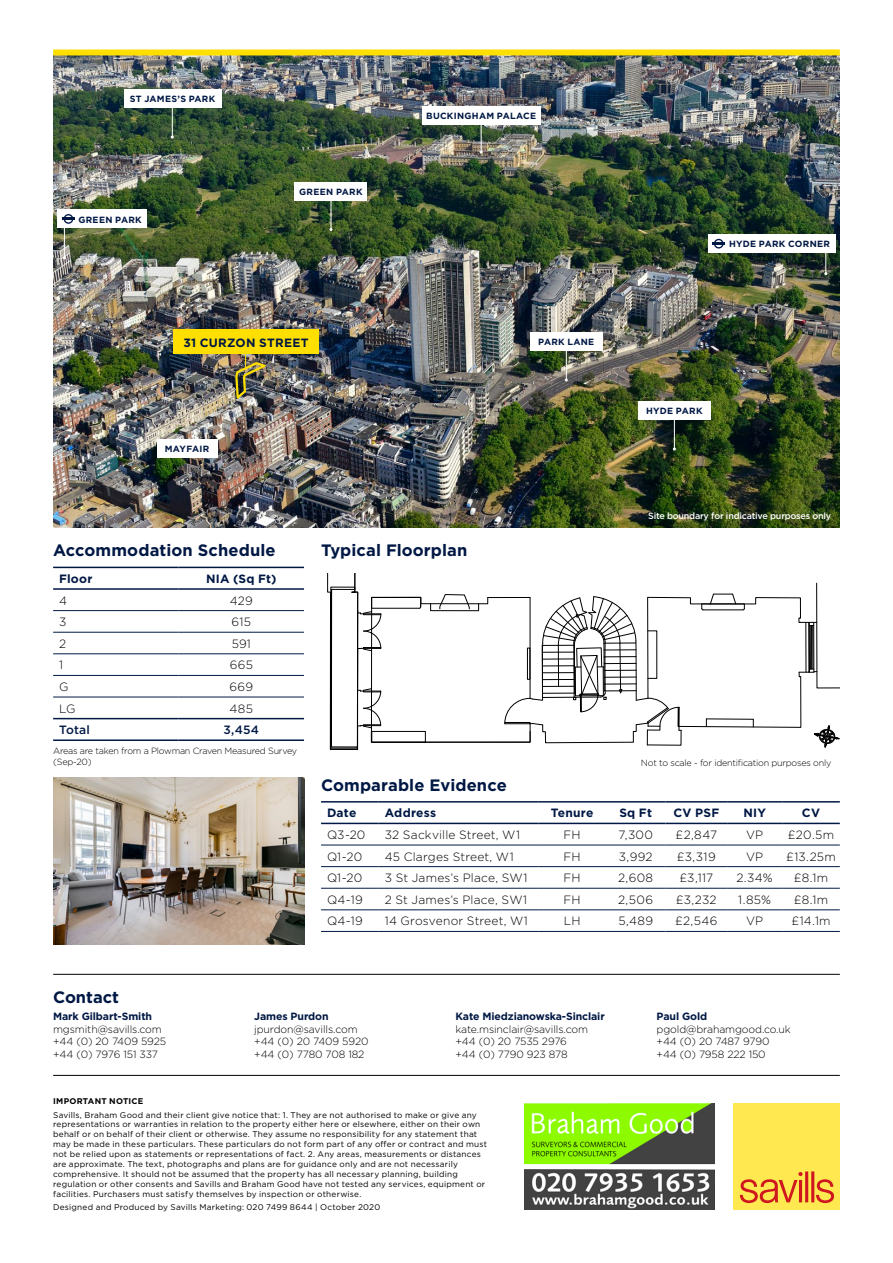
<style>
.page{position:relative;width:893px;height:1263px;background:#fff}
.page>*{position:absolute;margin:0;border:0;box-sizing:border-box;transform-origin:0 0}
.t1{font:700 16.5px "Gotham";letter-spacing:.005em;color:#001844}
.t2{font:300 12px "Gotham";letter-spacing:.02em;color:#000}
.t3{font:700 12px "Gotham";letter-spacing:.02em;color:#001844}
.t4{font:500 12px "Gotham";letter-spacing:.015em;color:#001844}
.t5{font:300 10.5px/12.6px "Gotham";letter-spacing:-.01em;color:#000}
.t6{font:700 10.5px "Gotham";letter-spacing:-.01em;color:#001844}
.t7{font:300 9px/10.8px "Gotham";letter-spacing:-.025em;color:#000}
.t8{font:700 9px "Gotham";letter-spacing:.03em;color:#001844}
.t9{font:500 9px "Gotham";letter-spacing:-.025em;color:#fff}
.t10{font:8.25px/9.9px "Gotham";letter-spacing:.025em;color:#000}
.t11{font:700 8.25px "Gotham";letter-spacing:.03em;color:#000}
</style>
<div class="page">
<hr style="left:321px;top:845px;width:58px;height:1px;background:#001844">
<hr style="left:321px;top:866px;width:58px;height:1px;background:#001844">
<hr style="left:321px;top:888px;width:58px;height:1px;background:#001844">
<hr style="left:321px;top:909px;width:58px;height:1px;background:#001844">
<hr style="left:321px;top:931px;width:58px;height:1px;background:#001844">
<hr style="left:321px;top:801px;width:58px;height:1px;background:#001844">
<hr style="left:321px;top:823px;width:58px;height:1px;background:#001844">
<hr style="left:53px;top:610px;width:126px;height:1px;background:#001844">
<hr style="left:179px;top:610px;width:125px;height:1px;background:#001844">
<hr style="left:53px;top:632px;width:126px;height:1px;background:#001844">
<hr style="left:179px;top:632px;width:125px;height:1px;background:#001844">
<hr style="left:53px;top:653px;width:126px;height:1px;background:#001844">
<hr style="left:179px;top:653px;width:125px;height:1px;background:#001844">
<hr style="left:53px;top:675px;width:126px;height:1px;background:#001844">
<hr style="left:179px;top:675px;width:125px;height:1px;background:#001844">
<hr style="left:53px;top:697px;width:126px;height:1px;background:#001844">
<hr style="left:179px;top:697px;width:125px;height:1px;background:#001844">
<hr style="left:53px;top:567px;width:126px;height:1px;background:#001844">
<hr style="left:179px;top:567px;width:125px;height:1px;background:#001844">
<hr style="left:53px;top:588px;width:126px;height:2px;background:#001844">
<hr style="left:179px;top:588px;width:125px;height:2px;background:#001844">
<hr style="left:53px;top:718px;width:126px;height:1px;background:#001844">
<hr style="left:179px;top:718px;width:125px;height:1px;background:#001844">
<hr style="left:53px;top:739px;width:126px;height:2px;background:#001844">
<hr style="left:179px;top:739px;width:125px;height:2px;background:#001844">
<img style="left:53px;top:778px;width:251px;height:167px">
<img style="left:53px;top:55px;width:787px;height:472px">
<div style="left:422px;top:106px;width:118px;height:18px;background:#fff"></div>
<div style="left:638px;top:402px;width:73px;height:18px;background:#fff"></div>
<div style="left:530px;top:333px;width:73px;height:18px;background:#fff"></div>
<div style="left:294px;top:182px;width:73px;height:18px;background:#fff"></div>
<div style="left:124px;top:90px;width:97px;height:18px;background:#fff"></div>
<div style="left:157px;top:439px;width:60px;height:19px;background:#fff"></div>
<div style="left:173px;top:330px;width:146px;height:24px;background:#fedf00"></div>
<svg style="left:480px;top:124px;width:3px;height:30px"></svg>
<hr style="left:674px;top:419px;width:1px;height:30px;background:#fff">
<hr style="left:566px;top:350px;width:1px;height:30px;background:#fff">
<svg style="left:329px;top:200px;width:1px;height:31px"></svg>
<hr style="left:172px;top:107px;width:1px;height:30px;background:#fff">
<hr style="left:64px;top:228px;width:1px;height:30px;background:#fff">
<hr style="left:825px;top:244px;width:1px;height:30px;background:#fff">
<img style="left:234px;top:354px;width:37px;height:48px">
<div style="left:57px;top:210px;width:90px;height:18px;background:#fff"></div>
<svg style="left:62px;top:214px;width:12px;height:10px"></svg>
<div style="left:708px;top:235px;width:127px;height:18px;background:#fff"></div>
<svg style="left:713px;top:239px;width:12px;height:10px"></svg>
<img style="left:330px;top:55px;width:102px;height:473px">
<img style="left:524px;top:1103px;width:190px;height:107px">
<svg style="left:327px;top:573px;width:513px;height:359px"></svg>
<div style="left:53px;top:49px;width:787px;height:6px;background:#fedf00"></div>
<hr style="left:53px;top:1075px;width:787px;height:1px;background:#000">
<hr style="left:53px;top:974px;width:787px;height:1px;background:#000">
<div style="left:733px;top:1103px;width:107px;height:107px;background:#ffe850"></div>
<svg style="left:740px;top:1171px;width:94px;height:32px"></svg>
<p class="t8" style="left:130px;top:93px;width:87px">ST JAMES’S PARK</p>
<p class="t8" style="left:78px;top:213px;width:65px">GREEN PARK</p>
<p class="t8" style="left:299px;top:186px;width:65px">GREEN PARK</p>
<h2 class="t3" style="left:183px;top:334px;width:127px">31 CURZON STREET</h2>
<p class="t8" style="left:165px;top:443px;width:46px">MAYFAIR</p>
<p class="t8" style="left:426px;top:110px;width:111px">BUCKINGHAM PALACE</p>
<p class="t8" style="left:538px;top:336px;width:58px">PARK LANE</p>
<h1 class="t1" style="left:53px;top:540px;width:224px">Accommodation Schedule</h1>
<h2 class="t3" style="left:59px;top:571px;width:35px">Floor</h2>
<h2 class="t3" style="left:206px;top:571px;width:72px">NIA (Sq Ft)</h2>
<h2 class="t2" style="left:59px;top:593px;width:9px">4</h2>
<h2 class="t2" style="left:230px;top:593px;width:24px">429</h2>
<h2 class="t2" style="left:59px;top:614px;width:9px">3</h2>
<h2 class="t2" style="left:231px;top:614px;width:21px">615</h2>
<h2 class="t2" style="left:59px;top:636px;width:9px">2</h2>
<h2 class="t2" style="left:232px;top:636px;width:21px">591</h2>
<h2 class="t2" style="left:59px;top:658px;width:6px">1</h2>
<h2 class="t2" style="left:230px;top:658px;width:25px">665</h2>
<h2 class="t2" style="left:59px;top:679px;width:11px">G</h2>
<h2 class="t2" style="left:230px;top:679px;width:25px">669</h2>
<h2 class="t2" style="left:59px;top:701px;width:18px">LG</h2>
<h2 class="t2" style="left:230px;top:701px;width:25px">485</h2>
<h2 class="t4" style="left:59px;top:722px;width:32px">Total</h2>
<h2 class="t4" style="left:223px;top:722px;width:37px">3,454</h2>
<p class="t7" style="left:53px;top:745px;width:246px">Areas are taken from a Plowman Craven Measured Survey (Sep-20)</p>
<h1 class="t1" style="left:321px;top:540px;width:148px">Typical Floorplan</h1>
<p class="t8" style="left:729px;top:238px;width:103px">HYDE PARK CORNER</p>
<p class="t8" style="left:646px;top:405px;width:58px">HYDE PARK</p>
<p class="t9" style="left:648px;top:510px;width:185px">Site boundary for indicative purposes only</p>
<p class="t7" style="left:641px;top:757px;width:192px">Not to scale - for identification purposes only</p>
<h1 class="t1" style="left:53px;top:986px;width:67px">Contact</h1>
<p class="t6" style="left:53px;top:1009px;width:100px">Mark Gilbart-Smith</p>
<p class="t5" style="left:53px;top:1022px;width:115px">mgsmith@savills.com +44 (0) 20 7409 5925 +44 (0) 7976 151 337</p>
<h1 class="t1" style="left:321px;top:774px;width:187px">Comparable Evidence</h1>
<h2 class="t3" style="left:327px;top:805px;width:31px">Date</h2>
<h2 class="t3" style="left:385px;top:805px;width:53px">Address</h2>
<h2 class="t3" style="left:551px;top:805px;width:44px">Tenure</h2>
<h2 class="t3" style="left:619px;top:805px;width:34px">Sq Ft</h2>
<h2 class="t3" style="left:673px;top:805px;width:47px">CV PSF</h2>
<h2 class="t3" style="left:743px;top:805px;width:24px">NIY</h2>
<h2 class="t3" style="left:802px;top:805px;width:20px">CV</h2>
<h2 class="t2" style="left:327px;top:827px;width:40px">Q3-20</h2>
<h2 class="t2" style="left:385px;top:827px;width:137px">32 Sackville Street, W1</h2>
<h2 class="t2" style="left:563px;top:827px;width:19px">FH</h2>
<h2 class="t2" style="left:618px;top:827px;width:36px">7,300</h2>
<h2 class="t2" style="left:675px;top:827px;width:43px">£2,847</h2>
<h2 class="t2" style="left:746px;top:827px;width:19px">VP</h2>
<h2 class="t2" style="left:788px;top:827px;width:48px">£20.5m</h2>
<h2 class="t2" style="left:327px;top:849px;width:37px">Q1-20</h2>
<h2 class="t2" style="left:385px;top:849px;width:130px">45 Clarges Street, W1</h2>
<h2 class="t2" style="left:563px;top:849px;width:19px">FH</h2>
<h2 class="t2" style="left:619px;top:849px;width:35px">3,992</h2>
<h2 class="t2" style="left:677px;top:849px;width:40px">£3,319</h2>
<h2 class="t2" style="left:746px;top:849px;width:19px">VP</h2>
<h2 class="t2" style="left:786px;top:849px;width:51px">£13.25m</h2>
<h2 class="t2" style="left:327px;top:870px;width:37px">Q1-20</h2>
<h2 class="t2" style="left:385px;top:870px;width:144px">3 St James’s Place, SW1</h2>
<h2 class="t2" style="left:563px;top:870px;width:19px">FH</h2>
<h2 class="t2" style="left:618px;top:870px;width:36px">2,608</h2>
<h2 class="t2" style="left:679px;top:870px;width:35px">£3,117</h2>
<h2 class="t2" style="left:737px;top:870px;width:38px">2.34%</h2>
<h2 class="t2" style="left:794px;top:870px;width:36px">£8.1m</h2>
<h2 class="t2" style="left:327px;top:892px;width:37px">Q4-19</h2>
<h2 class="t2" style="left:385px;top:892px;width:144px">2 St James’s Place, SW1</h2>
<h2 class="t2" style="left:563px;top:892px;width:19px">FH</h2>
<h2 class="t2" style="left:618px;top:892px;width:36px">2,506</h2>
<h2 class="t2" style="left:676px;top:892px;width:42px">£3,232</h2>
<h2 class="t2" style="left:738px;top:892px;width:34px">1.85%</h2>
<h2 class="t2" style="left:794px;top:892px;width:36px">£8.1m</h2>
<h2 class="t2" style="left:327px;top:913px;width:37px">Q4-19</h2>
<h2 class="t2" style="left:385px;top:913px;width:145px">14 Grosvenor Street, W1</h2>
<h2 class="t2" style="left:564px;top:913px;width:18px">LH</h2>
<h2 class="t2" style="left:618px;top:913px;width:36px">5,489</h2>
<h2 class="t2" style="left:675px;top:913px;width:44px">£2,546</h2>
<h2 class="t2" style="left:746px;top:913px;width:19px">VP</h2>
<h2 class="t2" style="left:791px;top:913px;width:41px">£14.1m</h2>
<p class="t6" style="left:254px;top:1009px;width:76px">James Purdon</p>
<p class="t5" style="left:254px;top:1022px;width:116px">jpurdon@savills.com +44 (0) 20 7409 5920 +44 (0) 7780 708 182</p>
<p class="t6" style="left:455px;top:1009px;width:151px">Kate Miedzianowska-Sinclair</p>
<p class="t5" style="left:455px;top:1022px;width:134px">kate.msinclair@savills.com +44 (0) 20 7535 2976 +44 (0) 7790 923 878</p>
<p class="t6" style="left:657px;top:1009px;width:52px">Paul Gold</p>
<p class="t5" style="left:657px;top:1022px;width:136px">pgold@brahamgood.co.uk +44 (0) 20 7487 9790 +44 (0) 7958 222 150</p>
<p class="t11" style="left:53px;top:1096px;width:92px">IMPORTANT NOTICE</p>
<p class="t10" style="left:53px;top:1109px;width:435px">Savills, Braham Good and their client give notice that: 1. They are not authorised to make or give any representations or warranties in relation to the property either here or elsewhere, either on their own behalf or on behalf of their client or otherwise. They assume no responsibility for any statement that may be made in these particulars. These particulars do not form part of any offer or contract and must not be relied upon as statements or representations of fact. 2. Any areas, measurements or distances are approximate. The text, photographs and plans are for guidance only and are not necessarily comprehensive. It should not be assumed that the property has all necessary planning, building regulation or other consents and Savills and Braham Good have not tested any services, equipment or facilities. Purchasers must satisfy themselves by inspection or otherwise.</p>
<p class="t10" style="left:53px;top:1202px;width:329px">Designed and Produced by Savills Marketing: 020 7499 8644 | October 2020</p>
</div>
